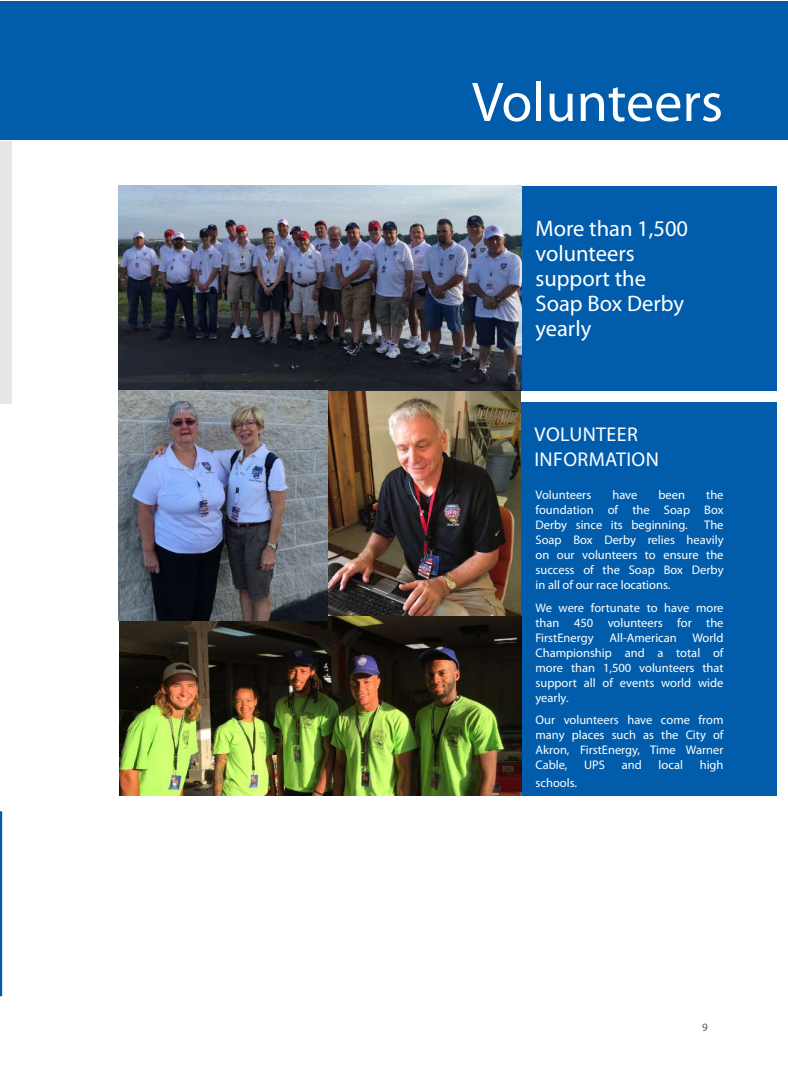
<style>
.page{position:relative;width:788px;height:1075px;background:#fff}
.page>*{position:absolute;margin:0;border:0;box-sizing:border-box;transform-origin:0 0}
.t1{font:56.25px "Myriad Pro";color:#fff}
.t2{font:22.5px/25px "Myriad Pro";color:#fff}
.t3{font:20px/25px "Myriad Pro";letter-spacing:.02em;color:#fff}
.t4{font:12.5px/15px "Myriad Pro";color:#fff;text-align:justify}
.t5{font:11.25px "Myriad Pro";color:#57585a}
</style>
<div class="page">
<img style="left:327px;top:390px;width:194px;height:226px">
<div style="left:0;top:141px;width:11px;height:262px;background:#e6e7e9"></div>
<div style="left:521px;top:186px;width:255px;height:204px;background:#015dab"></div>
<div style="left:0;top:1px;width:788px;height:139px;background:#015dab"></div>
<div style="left:521px;top:402px;width:255px;height:394px;background:#015dab"></div>
<img style="left:118px;top:186px;width:403px;height:204px">
<img style="left:119px;top:616px;width:402px;height:179px">
<img style="left:119px;top:390px;width:208px;height:230px">
<svg style="left:0;top:811px;width:2px;height:185px"></svg>
<h1 class="t1" style="left:472px;top:67px;width:252px">Volunteers</h1>
<h2 class="t2" style="left:535px;top:215px;width:154px">More than 1,500 volunteers support the<br>Soap Box Derby yearly</h2>
<h3 class="t3" style="left:534px;top:421px;width:126px">VOLU NTEER<br>INFORMATION</h3>
<p class="t4" style="left:535px;top:488px;width:57px">Volunteers</p>
<p class="t4" style="left:612px;top:488px;width:27px">have</p>
<p class="t4" style="left:658px;top:488px;width:28px">been</p>
<p class="t4" style="left:535px;top:488px;width:189px;text-indent:171px">the foundation of the Soap Box Derby since its beginning.</p>
<p class="t4" style="left:535px;top:518px;width:189px;text-indent:169px">The Soap Box Derby relies heavily on our volunteers to ensure the success of the Soap Box Derby in all of our race locations.</p>
<p class="t4" style="left:535px;top:600px;width:189px">We were fortunate to have more than 450 volunteers for the FirstEnergy</p>
<p class="t4" style="left:535px;top:630px;width:189px;text-indent:74px">All-American World Championship and a total of more than 1,500 volunteers that support all of events world wide yearly.</p>
<p class="t4" style="left:535px;top:712px;width:189px">Our volunteers have come from many places such as the City of Akron, FirstEnergy, Time Warner Cable,</p>
<p class="t4" style="left:584px;top:757px;width:22px">UPS</p>
<p class="t4" style="left:621px;top:757px;width:22px">and</p>
<p class="t4" style="left:658px;top:757px;width:26px">local</p>
<p class="t4" style="left:699px;top:757px;width:25px">high</p>
<p class="t4" style="left:535px;top:775px;width:43px">schools.</p>
<p class="t5" style="left:702px;top:1020px;width:7px">9</p>
</div>
